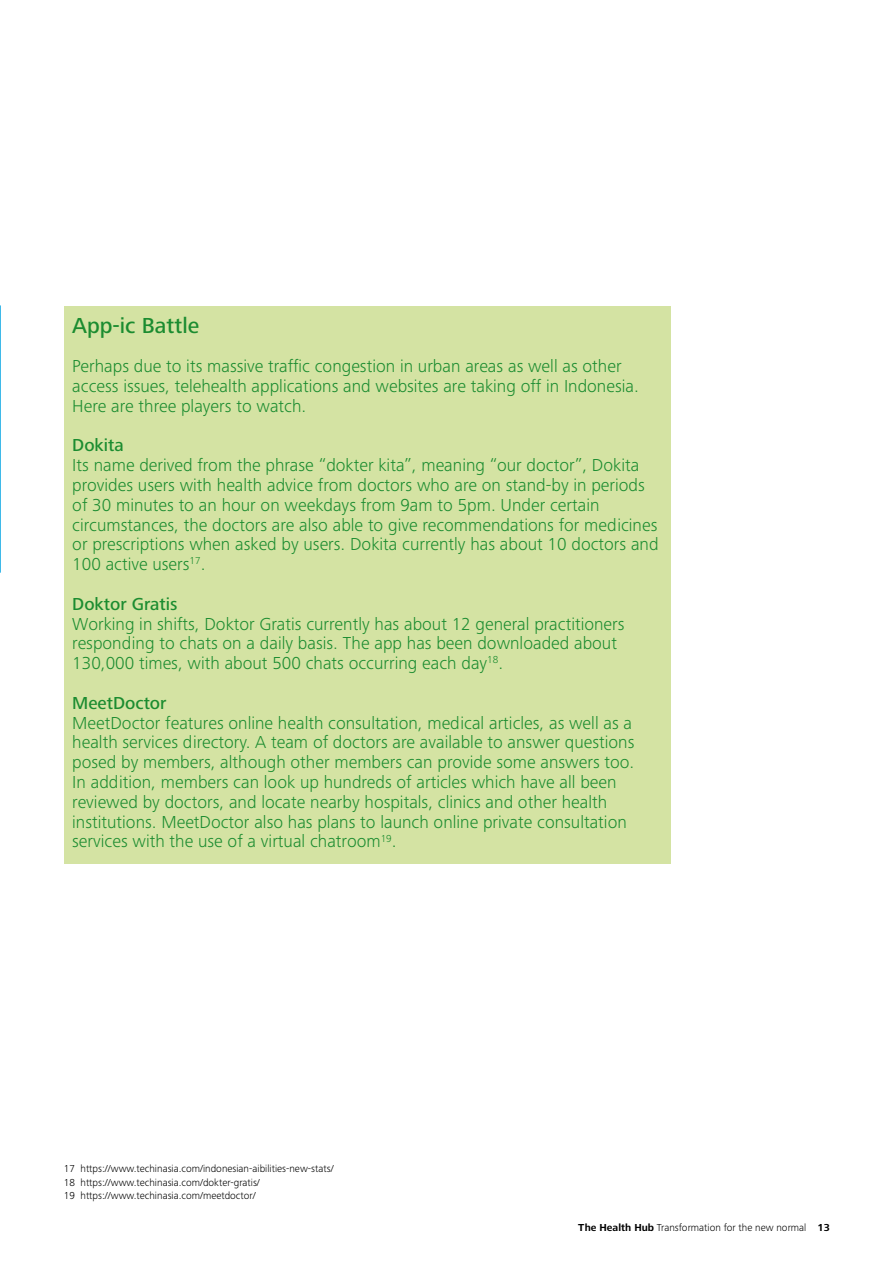
<style>
.page{position:relative;width:893px;height:1263px;background:#fff}
.page>*{position:absolute;margin:0;border:0;box-sizing:border-box;transform-origin:0 0}
.t1{font:500 22.5px "Frutiger Next Pro";color:#1b8c30}
.t2{font:300 18px/19.8px "Frutiger Next Pro";color:#1b8c30}
.t3{font:500 18px "Frutiger Next Pro";color:#1b8c30}
.t4{font:300 10.5px/13.5px "Frutiger Next Pro";color:#000}
.s1{font-weight:700}
</style>
<div class="page">
<div style="left:65px;top:307px;width:606px;height:557px;background:#d4e3a3"></div>
<svg style="left:0;top:305px;width:1px;height:268px"></svg>
<p class="t1" style="left:72px;top:312px;width:128px">App-ic Battle</p>
<p class="t2" style="left:72px;top:356px;width:568px">Perhaps due to its massive traffic congestion in urban areas as well as other access issues, telehealth applications and websites are taking off in Indonesia.<br>Here are three players to watch.</p>
<p class="t3" style="left:72px;top:435px;width:53px">Dokita</p>
<p class="t2" style="left:72px;top:455px;width:588px">Its name derived from the phrase “dokter kita”, meaning “our doctor”, Dokita provides users with health advice from doctors who are on stand-by in periods of 30 minutes to an hour on weekdays from 9am to 5pm. Under certain circumstances, the doctors are also able to give recommendations for medicines or prescriptions when asked by users. Dokita currently has about 10 doctors and 100 active users<sup>17</sup>.</p>
<p class="t3" style="left:72px;top:593px;width:107px">Doktor Gratis</p>
<p class="t2" style="left:72px;top:614px;width:554px">Working in shifts, Doktor Gratis currently has about 12 general practitioners responding to chats on a daily basis. The app has been downloaded about<br>130,000 times, with about 500 chats occurring each day<sup>18</sup>.</p>
<p class="t3" style="left:72px;top:692px;width:96px">MeetDoctor</p>
<p class="t2" style="left:72px;top:713px;width:564px">MeetDoctor features online health consultation, medical articles, as well as a health services directory. A team of doctors are available to answer questions posed by members, although other members can provide some answers too.<br>In addition, members can look up hundreds of articles which have all been reviewed by doctors, and locate nearby hospitals, clinics and other health institutions. MeetDoctor also has plans to launch online private consultation services with the use of a virtual chatroom<sup>19</sup>.</p>
<p class="t4" style="left:64px;top:1162px;width:271px">17 https://www.techinasia.com/indonesian-aibilities-new-stats/<br>18 https://www.techinasia.com/dokter-gratis/<br>19 https://www.techinasia.com/meetdoctor/</p>
<p class="t4" style="left:578px;top:1221px;width:253px"><span class="s1">The Health Hub</span> Transformation for the new normal <span class="s1">13</span></p>
</div>
